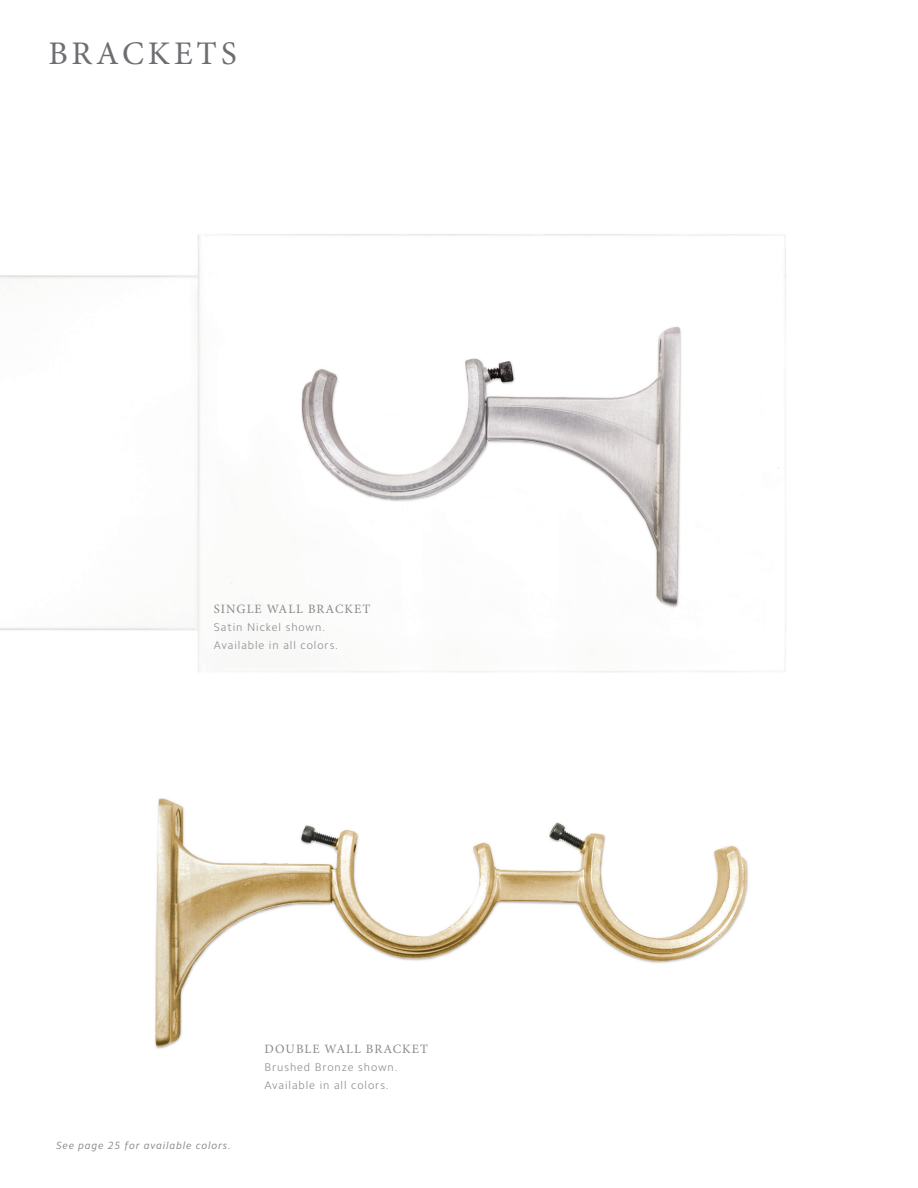
<style>
.page{position:relative;width:918px;height:1188px;background:#fff}
.page>*{position:absolute;margin:0;border:0;box-sizing:border-box;transform-origin:0 0}
.t1{font:33px "Minion Pro";letter-spacing:.12em;color:#6d6e71}
.t2{font:12.75px "Minion Pro";letter-spacing:.08em;color:#888a8d}
.t3{font:300 11.25px "Camphor Std";letter-spacing:.08em;color:#888a8d}
.t4{font:italic 10.5px "Camphor Std";letter-spacing:.08em;color:#888a8d}
</style>
<div class="page">
<img style="left:0;top:234px;width:787px;height:815px">
<p class="t1" style="left:48px;top:31px;width:190px">BRACKETS</p>
<p class="t2" style="left:214px;top:600px;width:158px">SINGLE WALL BRACKET</p>
<p class="t3" style="left:214px;top:620px;width:113px">Satin Nickel shown.</p>
<p class="t3" style="left:214px;top:638px;width:126px">Available in all colors.</p>
<p class="t4" style="left:56px;top:1140px;width:176px">See page 25 for available colors.</p>
<p class="t2" style="left:265px;top:1040px;width:165px">DOUBLE WALL BRACKET</p>
<p class="t3" style="left:265px;top:1060px;width:135px">Brushed Bronze shown.</p>
<p class="t3" style="left:265px;top:1078px;width:126px">Available in all colors.</p>
</div>
